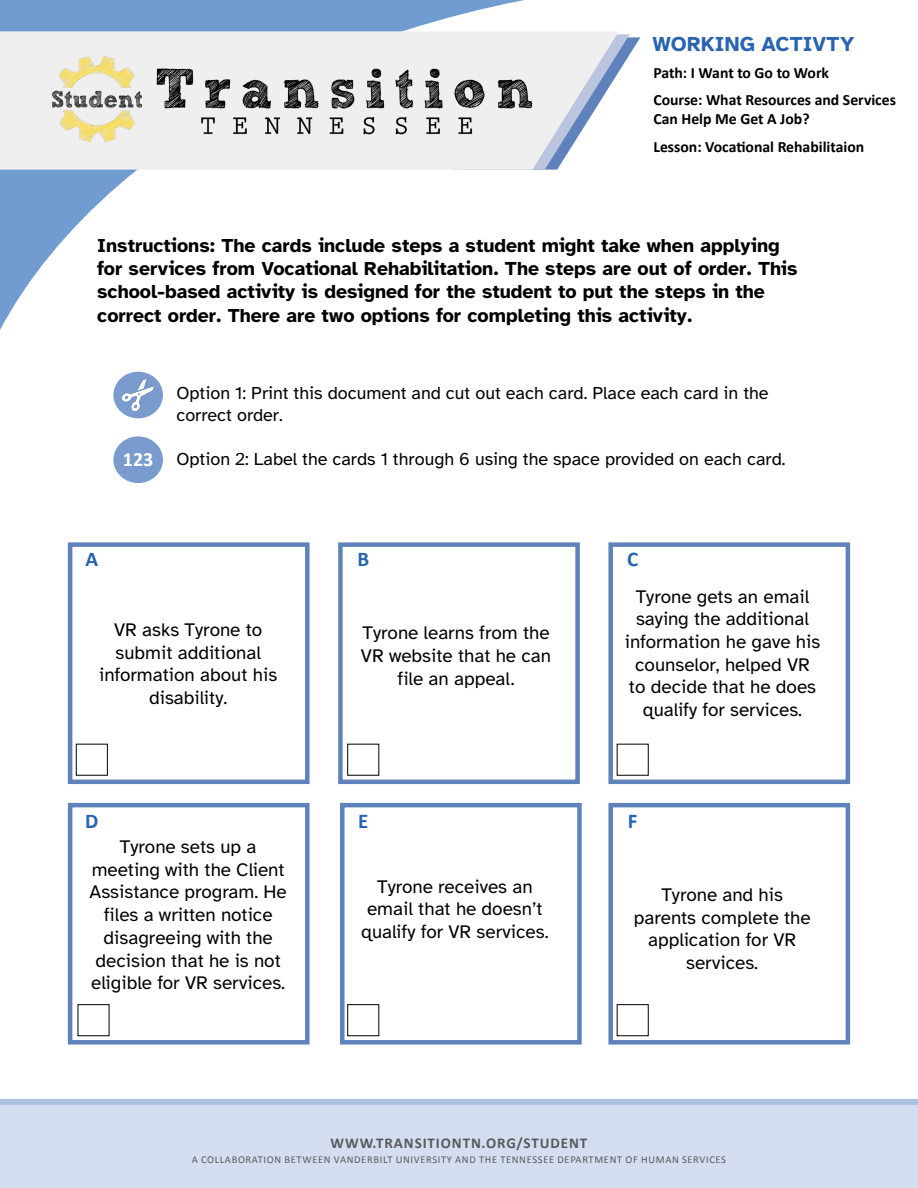
<style>
.page{position:relative;width:918px;height:1188px;background:#fff}
.page>*{position:absolute;margin:0;border:0;box-sizing:border-box;transform-origin:0 0}
.t1{font:700 21px "Atkinson Hyperlegible";letter-spacing:.01em;color:#2864b0}
.t2{font:700 21px "Calibri";color:#2864b0}
.t3{font:700 19.5px/23.4px "Atkinson Hyperlegible";color:#000}
.t4{font:18.9px/22.6px "Atkinson Hyperlegible";color:#000;text-align:center}
.t5{font:18px/21.6px "Atkinson Hyperlegible";color:#000}
.t6{font:700 15.75px/27.3px "Calibri";color:#000}
.t7{font:700 15px "Calibri";letter-spacing:.06em;color:#58595b}
.t8{font:10.5px "Calibri";letter-spacing:.06em;color:#58595b}
.s1{font-family:"Calibri";font-weight:700;font-size:20.25px;color:#fff}
</style>
<div class="page">
<div style="left:0;top:1099px;width:918px;height:89px;background:#d5def1"></div>
<svg style="left:0;top:0;width:641px;height:330px"></svg>
<svg style="left:619px;top:34px;width:21px;height:136px"></svg>
<svg style="left:0;top:31px;width:619px;height:139px;fill:#efefef"></svg>
<img style="left:151px;top:44px;width:402px;height:110px">
<img style="left:44px;top:46px;width:107px;height:106px">
<div style="left:68px;top:542px;width:242px;height:242px;border:4px solid #5f82bc"></div>
<div style="left:338px;top:542px;width:242px;height:242px;border:4px solid #5f82bc"></div>
<div style="left:68px;top:803px;width:242px;height:242px;border:4px solid #5f82bc"></div>
<div style="left:340px;top:803px;width:242px;height:242px;border:4px solid #5f82bc"></div>
<div style="left:608px;top:542px;width:242px;height:242px;border:4px solid #5f82bc"></div>
<div style="left:608px;top:803px;width:242px;height:242px;border:4px solid #5f82bc"></div>
<div style="left:76px;top:744px;width:32px;height:32px;border:1px solid #000"></div>
<div style="left:347px;top:1004px;width:32px;height:32px;border:1px solid #000"></div>
<div style="left:113px;top:372px;width:50px;height:46px;background:#7a9bce;border-radius:50%"></div>
<img style="left:117px;top:375px;width:41px;height:40px">
<div style="left:113px;top:436px;width:50px;height:47px;background:#7a9bce;border-radius:50%"></div>
<p class="t1" style="left:653px;top:32px;width:203px">WORKING ACTIVTY</p>
<p class="t6" style="left:653px;top:58px;width:244px">Path: I Want to Go to Work<br>Course: What Resources and Services</p>
<p class="t6" style="left:653px;top:104px;width:212px;line-height:28.3px">Can Help Me Get A Job?<br>Lesson: Vocational Rehabilitaion</p>
<p class="t3" style="left:97px;top:234px;width:702px">Instructions: The cards include steps a student might take when applying for services from Vocational Rehabilitation. The steps are out of order. This school-based activity is designed for the student to put the steps in the correct order. There are two options for completing this activity.</p>
<p class="t5" style="left:176px;top:383px;width:594px">Option 1: Print this document and cut out each card. Place each card in the correct order.</p>
<p class="t5" style="left:123px;top:448px;width:664px"><span class="s1">123</span> Option 2: Label the cards 1 through 6 using the space provided on each card.</p>
<p class="t2" style="left:85px;top:544px;width:14px">A</p>
<p class="t2" style="left:357px;top:544px;width:13px">B</p>
<p class="t2" style="left:627px;top:544px;width:13px">C</p>
<p class="t4" style="left:99px;top:619px;width:180px">VR asks Tyrone to submit additional information about his disability.</p>
<p class="t4" style="left:361px;top:622px;width:192px">Tyrone learns from the<br>VR website that he can file an appeal.</p>
<p class="t2" style="left:85px;top:806px;width:15px">D</p>
<p class="t2" style="left:358px;top:806px;width:12px">E</p>
<p class="t4" style="left:625px;top:585px;width:197px">Tyrone gets an email saying the additional information he gave his counselor, helped VR to decide that he does qualify for services.</p>
<p class="t2" style="left:628px;top:806px;width:11px">F</p>
<p class="t4" style="left:90px;top:836px;width:199px">Tyrone sets up a meeting with the Client<br>Assistance program. He files a written notice disagreeing with the decision that he is not eligible for VR services.</p>
<p class="t4" style="left:361px;top:875px;width:189px">Tyrone receives an email that he doesn’t qualify for VR services.</p>
<p class="t4" style="left:634px;top:884px;width:178px">Tyrone and his parents complete the application for VR services.</p>
<p class="t7" style="left:331px;top:1132px;width:258px">WWW.TRANSITIONTN.ORG/STUDENT</p>
<p class="t8" style="left:192px;top:1152px;width:536px">A COLLABORATION BETWEEN VANDERBILT UNIVERSITY AND THE TENNESSEE DEPARTMENT OF HUMAN SERVICES</p>
</div>
